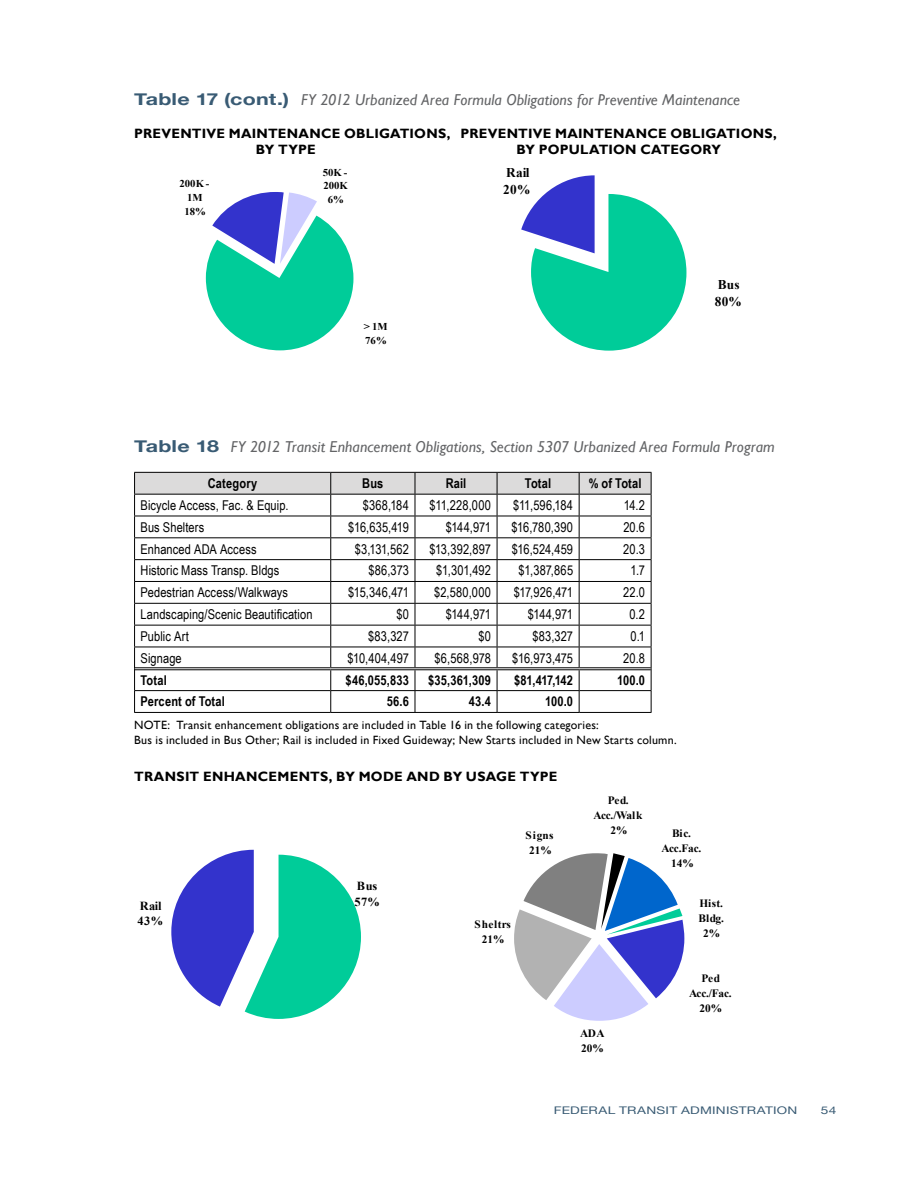
<style>
.page{position:relative;width:918px;height:1188px;background:#fff}
.page>*{position:absolute;margin:0;border:0;box-sizing:border-box;transform-origin:0 0}
.Figure_Table_head{font:italic 15.75px "Gill Sans";letter-spacing:.005em;color:#636466}
.table_body_text_tigh{font:13.5px "Arial Narrow";letter-spacing:.005em;color:#000}
.Source{font:700 13.5px/16.2px "Gill Sans";letter-spacing:.02em;color:#000}
.table_body_text_tigh-2{font:700 13.5px "Arial Narrow";letter-spacing:.01em;color:#000}
.t1{font:700 13.35px/16.8px "Times New Roman";letter-spacing:.02em;color:#000}
.t2{font:700 12.3px "Times New Roman";letter-spacing:.01em;color:#000}
.Source-2{font:12px/14.4px "Gill Sans";letter-spacing:.015em;color:#000}
.t3{font:700 11.25px/15px "Times New Roman";color:#000;text-align:center}
.t4{font:700 11.25px/15px "Times New Roman";letter-spacing:-.025em;color:#000;text-align:center}
.t5{font:700 11.25px/15px "Times New Roman";letter-spacing:.025em;color:#000;text-align:center}
.t6{font:10.5px "Helvetica Neue";letter-spacing:.02em;color:#395b74;scale:1.3 1}
.t7{font:700 10.5px/13.6px "Times New Roman";color:#000;text-align:center}
.s1{font-family:"Helvetica Neue";font-weight:700;font-style:normal;font-size:16.5px;color:#395b74}
</style>
<div class="page">
<svg style="left:134px;top:473px;width:518px;height:239px"></svg>
<hr style="left:134px;top:712px;width:197px;height:1px;background:#000">
<hr style="left:331px;top:712px;width:84px;height:1px;background:#000">
<hr style="left:415px;top:712px;width:82px;height:1px;background:#000">
<hr style="left:497px;top:712px;width:82px;height:1px;background:#000">
<hr style="left:579px;top:712px;width:73px;height:1px;background:#000">
<hr style="left:135px;top:667px;width:196px;height:1px;background:#000">
<hr style="left:135px;top:669px;width:196px;height:1px;background:#000">
<hr style="left:331px;top:667px;width:84px;height:1px;background:#000">
<hr style="left:331px;top:669px;width:84px;height:1px;background:#000">
<hr style="left:415px;top:667px;width:82px;height:1px;background:#000">
<hr style="left:415px;top:669px;width:82px;height:1px;background:#000">
<hr style="left:497px;top:667px;width:82px;height:1px;background:#000">
<hr style="left:497px;top:669px;width:82px;height:1px;background:#000">
<hr style="left:579px;top:667px;width:72px;height:1px;background:#000">
<hr style="left:579px;top:669px;width:72px;height:1px;background:#000">
<hr style="left:134px;top:472px;width:197px;height:1px;background:#000">
<hr style="left:331px;top:472px;width:84px;height:1px;background:#000">
<hr style="left:415px;top:472px;width:82px;height:1px;background:#000">
<hr style="left:497px;top:472px;width:82px;height:1px;background:#000">
<hr style="left:579px;top:472px;width:73px;height:1px;background:#000">
<svg style="left:205px;top:192px;width:149px;height:159px"></svg>
<svg style="left:521px;top:175px;width:166px;height:176px"></svg>
<svg style="left:171px;top:849px;width:190px;height:170px"></svg>
<svg style="left:514px;top:853px;width:171px;height:168px"></svg>
<h2 class="Figure_Table_head" style="left:134px;top:90px;width:607px"><span class="s1">Table 17 (cont.)</span> FY 2012 Urbanized Area Formula Obligations for Preventive Maintenance</h2>
<p class="Source" style="left:256px;top:126px;width:523px;text-indent:-122px">PREVENTIVE MAINTENANCE OBLIGATIONS, PREVENTIVE MAINTENANCE OBLIGATIONS,<br>BY TYPE</p>
<p class="Source" style="left:516px;top:142px;width:206px">BY POPULATION CATEGORY</p>
<p class="t7" style="left:180px;top:177px;width:31px">200K -<br>1M<br>18%</p>
<p class="t7" style="left:323px;top:165px;width:27px">50K -<br>200K<br>6%</p>
<p class="t7" style="left:364px;top:319px;width:26px;text-align:left">&gt; 1M<br>76%</p>
<p class="t1" style="left:503px;top:164px;width:29px">Rail<br>20%</p>
<p class="t1" style="left:715px;top:276px;width:29px">Bus<br>80%</p>
<h2 class="Figure_Table_head" style="left:134px;top:438px;width:642px"><span class="s1">Table 18</span> FY 2012 Transit Enhancement Obligations, Section 5307 Urbanized Area Formula Program</h2>
<p class="table_body_text_tigh-2" style="left:208px;top:473px;width:51px">Category</p>
<p class="table_body_text_tigh-2" style="left:362px;top:473px;width:23px">Bus</p>
<p class="table_body_text_tigh-2" style="left:446px;top:473px;width:22px">Rail</p>
<p class="table_body_text_tigh-2" style="left:525px;top:473px;width:28px">Total</p>
<p class="table_body_text_tigh-2" style="left:589px;top:473px;width:54px">% of Total</p>
<p class="table_body_text_tigh" style="left:141px;top:495px;width:149px">Bicycle Access, Fac. &amp; Equip.</p>
<p class="table_body_text_tigh" style="left:363px;top:495px;width:48px">$368,184</p>
<p class="table_body_text_tigh" style="left:430px;top:495px;width:63px">$11,228,000</p>
<p class="table_body_text_tigh" style="left:513px;top:495px;width:61px">$11,596,184</p>
<p class="table_body_text_tigh" style="left:624px;top:495px;width:23px">14.2</p>
<p class="table_body_text_tigh" style="left:141px;top:517px;width:65px">Bus Shelters</p>
<p class="table_body_text_tigh" style="left:348px;top:517px;width:62px">$16,635,419</p>
<p class="table_body_text_tigh" style="left:446px;top:517px;width:47px">$144,971</p>
<p class="table_body_text_tigh" style="left:511px;top:517px;width:63px">$16,780,390</p>
<p class="table_body_text_tigh" style="left:623px;top:517px;width:23px">20.6</p>
<p class="table_body_text_tigh" style="left:141px;top:539px;width:118px">Enhanced ADA Access</p>
<p class="table_body_text_tigh" style="left:355px;top:539px;width:56px">$3,131,562</p>
<p class="table_body_text_tigh" style="left:429px;top:539px;width:63px">$13,392,897</p>
<p class="table_body_text_tigh" style="left:512px;top:539px;width:63px">$16,524,459</p>
<p class="table_body_text_tigh" style="left:623px;top:539px;width:23px">20.3</p>
<p class="table_body_text_tigh" style="left:141px;top:561px;width:140px">Historic Mass Transp. Bldgs</p>
<p class="table_body_text_tigh" style="left:368px;top:561px;width:42px">$86,373</p>
<p class="table_body_text_tigh" style="left:436px;top:561px;width:56px">$1,301,492</p>
<p class="table_body_text_tigh" style="left:519px;top:561px;width:56px">$1,387,865</p>
<p class="table_body_text_tigh" style="left:630px;top:561px;width:16px">1.7</p>
<p class="table_body_text_tigh" style="left:141px;top:583px;width:149px">Pedestrian Access/Walkways</p>
<p class="table_body_text_tigh" style="left:348px;top:583px;width:62px">$15,346,471</p>
<p class="table_body_text_tigh" style="left:434px;top:583px;width:58px">$2,580,000</p>
<p class="table_body_text_tigh" style="left:514px;top:583px;width:61px">$17,926,471</p>
<p class="table_body_text_tigh" style="left:623px;top:583px;width:23px">22.0</p>
<p class="table_body_text_tigh" style="left:141px;top:604px;width:174px">Landscaping/Scenic Beautification</p>
<p class="table_body_text_tigh" style="left:396px;top:604px;width:14px">$0</p>
<p class="table_body_text_tigh" style="left:446px;top:604px;width:47px">$144,971</p>
<p class="table_body_text_tigh" style="left:528px;top:604px;width:47px">$144,971</p>
<p class="table_body_text_tigh" style="left:629px;top:604px;width:17px">0.2</p>
<p class="table_body_text_tigh" style="left:141px;top:626px;width:50px">Public Art</p>
<p class="table_body_text_tigh" style="left:368px;top:626px;width:42px">$83,327</p>
<p class="table_body_text_tigh" style="left:478px;top:626px;width:14px">$0</p>
<p class="table_body_text_tigh" style="left:532px;top:626px;width:42px">$83,327</p>
<p class="table_body_text_tigh" style="left:631px;top:626px;width:16px">0.1</p>
<p class="table_body_text_tigh" style="left:141px;top:648px;width:43px">Signage</p>
<p class="table_body_text_tigh" style="left:347px;top:648px;width:63px">$10,404,497</p>
<p class="table_body_text_tigh" style="left:434px;top:648px;width:58px">$6,568,978</p>
<p class="table_body_text_tigh" style="left:512px;top:648px;width:62px">$16,973,475</p>
<p class="table_body_text_tigh" style="left:623px;top:648px;width:23px">20.8</p>
<p class="table_body_text_tigh-2" style="left:141px;top:670px;width:28px">Total</p>
<p class="table_body_text_tigh-2" style="left:346px;top:670px;width:65px">$46,055,833</p>
<p class="table_body_text_tigh-2" style="left:428px;top:670px;width:64px">$35,361,309</p>
<p class="table_body_text_tigh-2" style="left:514px;top:670px;width:60px">$81,417,142</p>
<p class="table_body_text_tigh-2" style="left:617px;top:670px;width:29px">100.0</p>
<p class="table_body_text_tigh-2" style="left:141px;top:691px;width:86px">Percent of Total</p>
<p class="table_body_text_tigh-2" style="left:387px;top:691px;width:24px">56.6</p>
<p class="table_body_text_tigh-2" style="left:469px;top:691px;width:24px">43.4</p>
<p class="table_body_text_tigh-2" style="left:545px;top:691px;width:29px">100.0</p>
<p class="Source-2" style="left:134px;top:718px;width:544px">NOTE: Transit enhancement obligations are included in Table 16 in the following categories:<br>Bus is included in Bus Other; Rail is included in Fixed Guideway; New Starts included in New Starts column.</p>
<p class="Source" style="left:134px;top:769px;width:425px">TRANSIT ENHANCEMENTS, BY MODE AND BY USAGE TYPE</p>
<p class="t2" style="left:357px;top:877px;width:22px">Bus</p>
<p class="t2" style="left:140px;top:897px;width:23px">Rail</p>
<p class="t2" style="left:354px;top:893px;width:27px">57%</p>
<p class="t2" style="left:138px;top:913px;width:27px">43%</p>
<p class="t3" style="left:525px;top:828px;width:30px">Signs<br>21%</p>
<p class="t5" style="left:474px;top:917px;width:38px">Sheltrs<br>21%</p>
<p class="t4" style="left:594px;top:792px;width:50px">Ped.<br>Acc./Walk<br>2%</p>
<p class="t3" style="left:580px;top:1025px;width:26px;text-align:left">ADA<br>20%</p>
<p class="t3" style="left:662px;top:826px;width:41px">Bic.<br>Acc.Fac.<br>14%</p>
<p class="t3" style="left:699px;top:895px;width:27px">Hist.<br>Bldg.<br>2%</p>
<p class="t4" style="left:689px;top:971px;width:44px">Ped<br>Acc./Fac.<br>20%</p>
<p class="t6" style="left:554px;top:1102px;width:189px">FEDERAL TRANSIT ADMINISTRATION</p>
<p class="t6" style="left:821px;top:1102px;width:13px">54</p>
</div>
